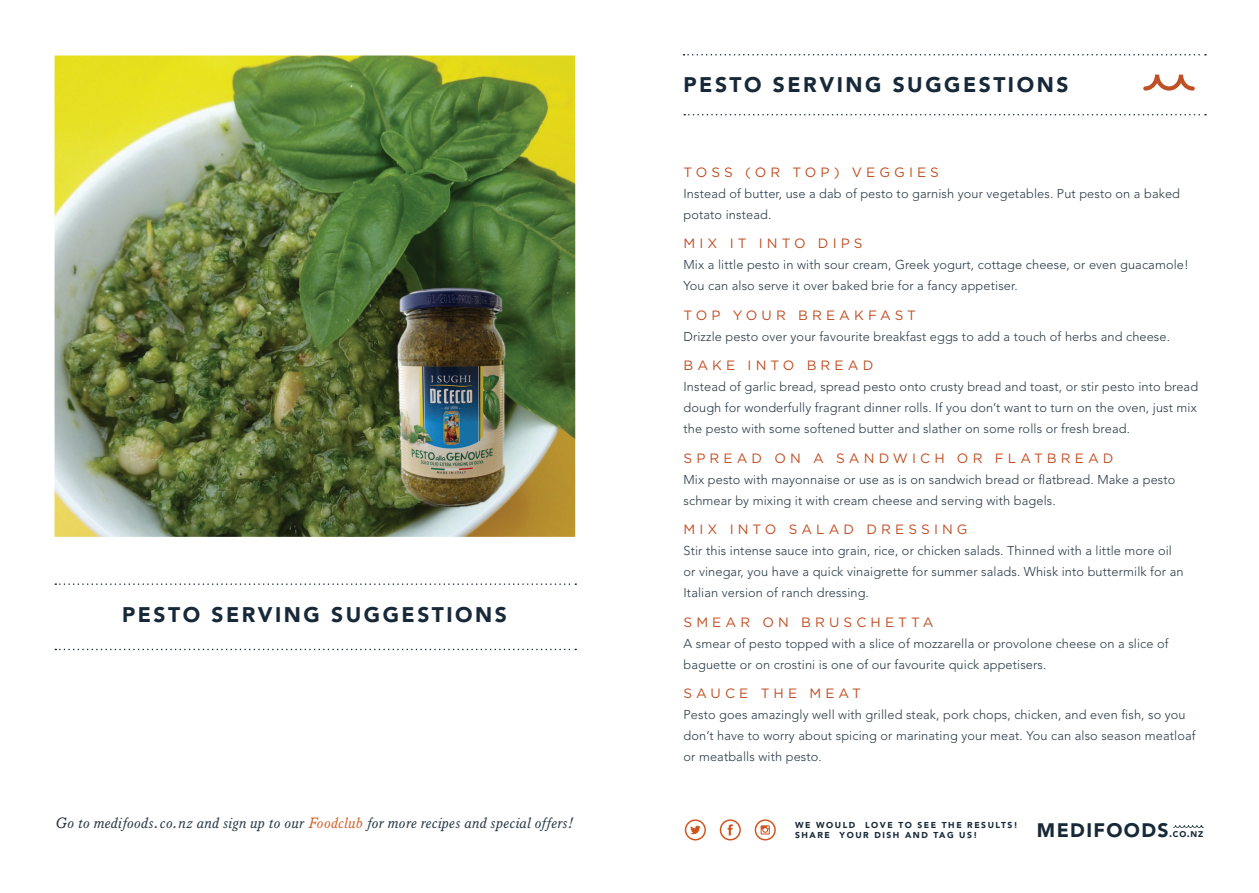
<style>
.page{position:relative;width:1259px;height:893px;background:#fff}
.page>*{position:absolute;margin:0;border:0;box-sizing:border-box;transform-origin:0 0}
.t1{font:900 21px "Avenir";letter-spacing:.12em;color:#172938}
.t2{font:900 19.35px "Avenir";letter-spacing:.07em;color:#172938}
.t3{font:italic 15px "Italian Old Style";letter-spacing:.02em;color:#2b3a47}
.t4{font:13.5px "Gotham";letter-spacing:.3em;color:#c04f24}
.t5{font:300 12.75px/21px "Avenir";letter-spacing:.01em;color:#2b3a47}
.t6{font:900 8.55px/10.2px "Avenir";letter-spacing:.18em;color:#172938}
.s1{color:#d5632e}
.s2{font-size:10.2px}
.s3{font-size:8.25px}
</style>
<div class="page">
<img style="left:55px;top:56px;width:520px;height:481px">
<svg style="left:55px;top:649px;width:521px;height:1px"></svg>
<svg style="left:55px;top:583px;width:521px;height:2px"></svg>
<svg style="left:684px;top:114px;width:522px;height:1px"></svg>
<svg style="left:683px;top:54px;width:523px;height:2px"></svg>
<svg style="left:1173px;top:825px;width:30px;height:3px"></svg>
<svg style="left:754px;top:819px;width:22px;height:21px"></svg>
<svg style="left:685px;top:819px;width:21px;height:21px"></svg>
<svg style="left:720px;top:819px;width:21px;height:21px"></svg>
<svg style="left:1143px;top:75px;width:51px;height:16px"></svg>
<img style="left:396px;top:285px;width:114px;height:225px">
<h1 class="t1" style="left:122px;top:602px;width:386px">PESTO SERVING SUGGESTIONS</h1>
<p class="t3" style="left:55px;top:814px;width:519px">Go to medifoods.co.nz and sign up to our <span class="s1">Foodclub</span> for more recipes and special offers!</p>
<h1 class="t1" style="left:683px;top:72px;width:386px">PESTO SERVING SUGGESTIONS</h1>
<p class="t4" style="left:683px;top:165px;width:257px">TOSS (OR TOP) VEGGIES</p>
<p class="t5" style="left:683px;top:183px;width:498px">Instead of butter, use a dab of pesto to garnish your vegetables. Put pesto on a baked potato instead.</p>
<p class="t4" style="left:683px;top:236px;width:181px">MIX IT INTO DIPS</p>
<p class="t5" style="left:683px;top:254px;width:507px">Mix a little pesto in with sour cream, Greek yogurt, cottage cheese, or even guacamole!<br>You can also serve it over baked brie for a fancy appetiser.</p>
<p class="t4" style="left:683px;top:308px;width:234px">TOP YOUR BREAKFAST</p>
<p class="t5" style="left:683px;top:326px;width:488px">Drizzle pesto over your favourite breakfast eggs to add a touch of herbs and cheese.</p>
<p class="t4" style="left:683px;top:358px;width:191px">BAKE INTO BREAD</p>
<p class="t5" style="left:683px;top:376px;width:516px;text-align:justify">Instead of garlic bread, spread pesto onto crusty bread and toast, or stir pesto into bread dough for wonderfully fragrant dinner rolls. If you don’t want to turn on the oven, just mix the pesto with some softened butter and slather on some rolls or fresh bread.</p>
<p class="t4" style="left:683px;top:451px;width:431px">SPREAD ON A SANDWICH OR FLATBREAD</p>
<p class="t5" style="left:683px;top:469px;width:493px">Mix pesto with mayonnaise or use as is on sandwich bread or flatbread. Make a pesto schmear by mixing it with cream cheese and serving with bagels.</p>
<p class="t4" style="left:683px;top:522px;width:286px">MIX INTO SALAD DRESSING</p>
<p class="t5" style="left:683px;top:540px;width:501px">Stir this intense sauce into grain, rice, or chicken salads. Thinned with a little more oil or vinegar, you have a quick vinaigrette for summer salads. Whisk into buttermilk for an<br>Italian version of ranch dressing.</p>
<p class="t4" style="left:683px;top:615px;width:252px">SMEAR ON BRUSCHETTA</p>
<p class="t5" style="left:683px;top:633px;width:487px">A smear of pesto topped with a slice of mozzarella or provolone cheese on a slice of baguette or on crostini is one of our favourite quick appetisers.</p>
<p class="t4" style="left:683px;top:686px;width:179px">SAUCE THE MEAT</p>
<p class="t5" style="left:683px;top:704px;width:513px">Pesto goes amazingly well with grilled steak, pork chops, chicken, and even fish, so you don’t have to worry about spicing or marinating your meat. You can also season meatloaf or meatballs with pesto.</p>
<p class="t6" style="left:795px;top:820px;width:224px">WE WOULD LOVE TO SEE THE RESULTS!<br>SHARE YOUR DISH AND TAG US!</p>
<h2 class="t2" style="left:1037px;top:819px;width:168px">MEDIFOODS<span class="s2">.</span><span class="s3">CO</span><span class="s2">.</span><span class="s3">NZ</span></h2>
</div>
